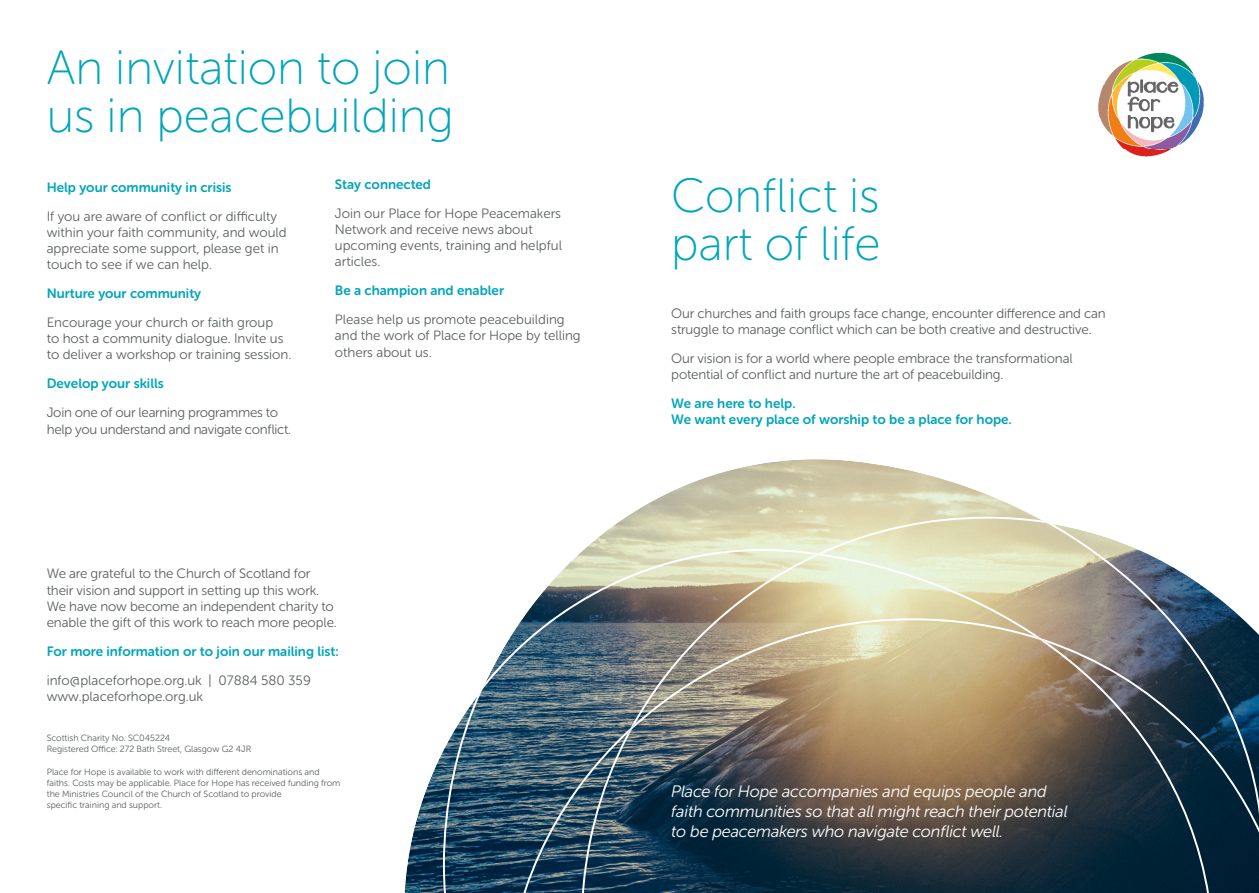
<style>
.page{position:relative;width:1259px;height:893px;background:#fff}
.page>*{position:absolute;margin:0;border:0;box-sizing:border-box;transform-origin:0 0}
.Title_small{font:48px/48px "Museo Sans Rounded 100";color:#00a5ba}
.Title_small-2{font:italic 16.5px/19.8px "Museo Sans Rounded 300";letter-spacing:-.01em;color:#fff}
.Title_small-3{font:13.5px/16.2px "Museo Sans Rounded 300";letter-spacing:-.01em;color:#5b5f60}
.Title_small-4{font:13.5px/16.2px "Museo Sans Rounded 700";color:#00a5ba}
.Title_small-5{font:9px/10.8px "Museo Sans Rounded 300";color:#5b5f60}
</style>
<div class="page">
<svg style="left:585px;top:459px;width:674px;height:179px"></svg>
<svg style="left:744px;top:520px;width:308px;height:118px;background:#dedab5"></svg>
<svg style="left:404px;top:549px;width:637px;height:344px"></svg>
<svg style="left:815px;top:553px;width:6px;height:2px"></svg>
<svg style="left:477px;top:682px;width:8px;height:14px"></svg>
<svg style="left:505px;top:618px;width:535px;height:275px;background:#566d77"></svg>
<svg style="left:628px;top:724px;width:7px;height:9px"></svg>
<svg style="left:1046px;top:638px;width:213px;height:255px;background:#293b47"></svg>
<svg style="left:660px;top:636px;width:386px;height:257px;background:#716a5b"></svg>
<img style="left:1098px;top:53px;width:106px;height:104px">
<p class="Title_small" style="left:47px;top:44px;width:408px">An invitation to join us in peacebuilding</p>
<p class="Title_small-4" style="left:47px;top:179px;width:186px">Help your community in crisis</p>
<p class="Title_small-3" style="left:47px;top:208px;width:241px">If you are aware of conflict or difficulty within your faith community, and would appreciate some support, please get in touch to see if we can help.</p>
<p class="Title_small-4" style="left:47px;top:285px;width:156px">Nurture your community</p>
<p class="Title_small-3" style="left:47px;top:314px;width:246px">Encourage your church or faith group<br>to host a community dialogue. Invite us to deliver a workshop or training session.</p>
<p class="Title_small-4" style="left:47px;top:376px;width:119px">Develop your skills</p>
<p class="Title_small-3" style="left:47px;top:405px;width:246px">Join one of our learning programmes to help you understand and navigate conflict.</p>
<p class="Title_small-4" style="left:335px;top:176px;width:98px">Stay connected</p>
<p class="Title_small-3" style="left:335px;top:205px;width:228px">Join our Place for Hope Peacemakers<br>Network and receive news about upcoming events, training and helpful articles.</p>
<p class="Title_small-4" style="left:335px;top:283px;width:171px">Be a champion and enabler</p>
<p class="Title_small-3" style="left:335px;top:312px;width:247px">Please help us promote peacebuilding and the work of Place for Hope by telling others about us.</p>
<p class="Title_small-3" style="left:47px;top:566px;width:291px">We are grateful to the Church of Scotland for their vision and support in setting up this work.<br>We have now become an independent charity to enable the gift of this work to reach more people.</p>
<p class="Title_small-4" style="left:47px;top:643px;width:293px">For more information or to join our mailing list:</p>
<p class="Title_small-3" style="left:47px;top:672px;width:266px">info@placeforhope.org.uk | 07884 580 359 www.placeforhope.org.uk</p>
<p class="Title_small-5" style="left:47px;top:732px;width:206px">Scottish Charity No. SC045224<br>Registered Office: 272 Bath Street, Glasgow G2 4JR</p>
<p class="Title_small-5" style="left:47px;top:767px;width:295px">Place for Hope is available to work with different denominations and faiths. Costs may be applicable. Place for Hope has received funding from the Ministries Council of the Church of Scotland to provide<br>specific training and support.</p>
<p class="Title_small" style="left:671px;top:172px;width:211px">Conflict is part of life</p>
<p class="Title_small-3" style="left:671px;top:305px;width:436px">Our churches and faith groups face change, encounter difference and can struggle to manage conflict which can be both creative and destructive.</p>
<p class="Title_small-3" style="left:671px;top:350px;width:403px">Our vision is for a world where people embrace the transformational potential of conflict and nurture the art of peacebuilding.</p>
<p class="Title_small-4" style="left:671px;top:395px;width:342px">We are here to help.<br>We want every place of worship to be a place for hope.</p>
<p class="Title_small-2" style="left:671px;top:782px;width:398px">Place for Hope accompanies and equips people and faith communities so that all might reach their potential to be peacemakers who navigate conflict well.</p>
</div>
